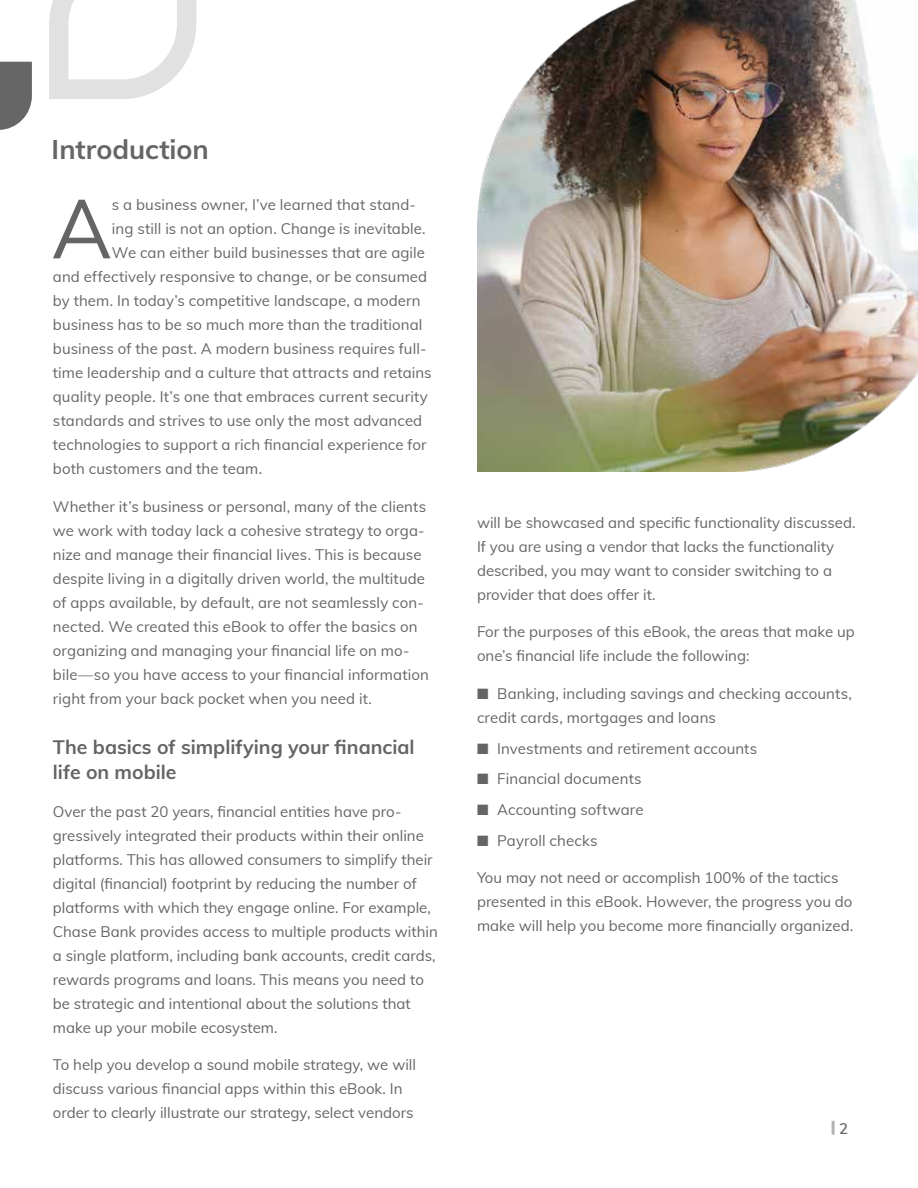
<style>
.page{position:relative;width:918px;height:1188px;background:#fff}
.page>*{position:absolute;margin:0;border:0;box-sizing:border-box;transform-origin:0 0}
.t1{font:82.35px "Muli";color:#656565}
.t2{font:700 27px "Muli";letter-spacing:-.005em;color:#656565}
.t3{font:700 19.5px/25.5px "Muli";color:#656565}
.t4{font:15px/24px "Muli";color:#656565}
.t5{font:600 15px "Muli";color:#656565}
</style>
<div class="page">
<hr style="left:832px;top:1121px;width:3px;height:14px;background:#656565">
<img style="left:477px;top:0;width:441px;height:471px">
<svg style="left:49px;top:0;width:147px;height:99px"></svg>
<svg style="left:0;top:62px;width:32px;height:68px;background:#777"></svg>
<h2 class="t2" style="left:52px;top:130px;width:159px">Introduction</h2>
<h1 class="t1" style="left:51px;top:169px;width:62px">A</h1>
<p class="t4" style="left:112px;top:192px;width:306px">s a business owner, I’ve learned that stand-</p>
<p class="t4" style="left:112px;top:216px;width:315px">ing still is not an option. Change is inevitable.</p>
<p class="t4" style="left:112px;top:240px;width:315px">We can either build businesses that are agile</p>
<p class="t4" style="left:53px;top:264px;width:376px">and effectively responsive to change, or be consumed</p>
<p class="t4" style="left:53px;top:288px;width:369px">by them. In today’s competitive landscape, a modern</p>
<p class="t4" style="left:53px;top:312px;width:371px">business has to be so much more than the traditional</p>
<p class="t4" style="left:53px;top:336px;width:375px">business of the past. A modern business requires full-</p>
<p class="t4" style="left:53px;top:360px;width:380px">time leadership and a culture that attracts and retains</p>
<p class="t4" style="left:53px;top:384px;width:377px">quality people. It’s one that embraces current security</p>
<p class="t4" style="left:53px;top:408px;width:371px">standards and strives to use only the most advanced</p>
<p class="t4" style="left:53px;top:432px;width:375px">technologies to support a rich financial experience for</p>
<p class="t4" style="left:53px;top:456px;width:211px">both customers and the team.</p>
<p class="t4" style="left:53px;top:494px;width:378px">Whether it’s business or personal, many of the clients we work with today lack a cohesive strategy to orga&shy;nize and manage their financial lives. This is because despite living in a digitally driven world, the multitude of apps available, by default, are not seamlessly con&shy;nected. We created this eBook to offer the basics on organizing and managing your financial life on mo&shy;bile—so you have access to your financial information right from your back pocket when you need it.</p>
<h3 class="t3" style="left:53px;top:733px;width:363px">The basics of simplifying your financial life on mobile</h3>
<p class="t4" style="left:53px;top:799px;width:386px">Over the past 20 years, financial entities have pro&shy;gressively integrated their products within their online platforms. This has allowed consumers to simplify their digital (financial) footprint by reducing the number of platforms with which they engage online. For example, Chase Bank provides access to multiple products within a single platform, including bank accounts, credit cards, rewards programs and loans. This means you need to be strategic and intentional about the solutions that make up your mobile ecosystem.</p>
<p class="t4" style="left:53px;top:1052px;width:365px">To help you develop a sound mobile strategy, we will discuss various financial apps within this eBook. In order to clearly illustrate our strategy, select vendors</p>
<p class="t4" style="left:477px;top:510px;width:380px">will be showcased and specific functionality discussed.<br>If you are using a vendor that lacks the functionality described, you may want to consider switching to a provider that does offer it.</p>
<p class="t4" style="left:477px;top:619px;width:379px">For the purposes of this eBook, the areas that make up one’s financial life include the following:</p>
<p class="t4" style="left:477px;top:681px;width:377px">■ Banking, including savings and checking accounts, credit cards, mortgages and loans</p>
<p class="t4" style="left:477px;top:735px;width:282px">■ Investments and retirement accounts</p>
<p class="t4" style="left:477px;top:766px;width:166px">■ Financial documents</p>
<p class="t4" style="left:477px;top:797px;width:168px">■ Accounting software</p>
<p class="t4" style="left:477px;top:828px;width:122px">■ Payroll checks</p>
<p class="t4" style="left:477px;top:865px;width:378px">You may not need or accomplish 100% of the tactics presented in this eBook. However, the progress you do make will help you become more financially organized.</p>
<p class="t5" style="left:839px;top:1118px;width:10px">2</p>
</div>
